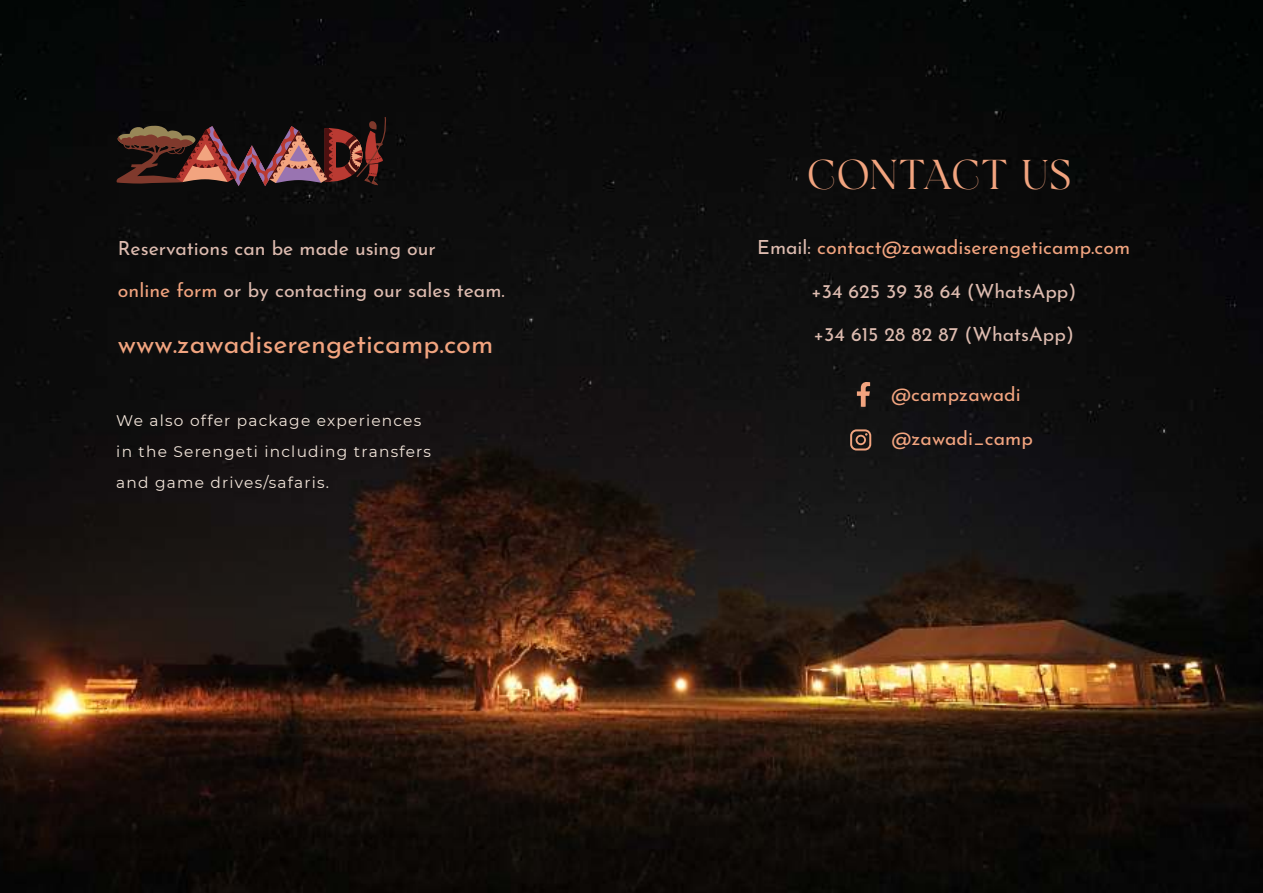
<style>
.page{position:relative;width:1263px;height:893px;background:#fff}
.page>*{position:absolute;margin:0;border:0;box-sizing:border-box;transform-origin:0 0}
.t1{font:42px "Glamore";color:#f2a47f}
.t2{font:27px "Josefin Sans";color:#f2a47f}
.t3{font:19.5px/42px "Josefin Sans";color:#debcb0}
.t4{font:19.5px "Josefin Sans";color:#f2a47f}
.t5{font:15.45px/30.8px "Montserrat";letter-spacing:.08em;color:#f3e6db}
.s1{color:#f2a47f}
.s2{color:#debcb0}
</style>
<div class="page">
<img style="left:0;top:0;width:1263px;height:893px">
<svg style="left:116px;top:117px;width:271px;height:69px;background:#4f2b29"></svg>
<svg style="left:857px;top:382px;width:13px;height:25px"></svg>
<svg style="left:850px;top:429px;width:21px;height:21px"></svg>
<p class="t3" style="left:118px;top:229px;width:388px">Reservations can be made using our<br><span class="s1">online form</span> or by contacting our sales team.</p>
<h2 class="t2" style="left:118px;top:332px;width:377px">www.zawadiserengeticamp.com</h2>
<p class="t5" style="left:116px;top:406px;width:316px">We also offer package experiences in the Serengeti including transfers and game drives/safaris.</p>
<h1 class="t1" style="left:807px;top:157px;width:266px">CONTACT US</h1>
<p class="t4" style="left:757px;top:239px;width:374px"><span class="s2">Email:</span> contact@zawadiserengeticamp.com</p>
<p class="t3" style="left:811px;top:267px;width:267px">+34 625 39 38 64 (WhatsApp)</p>
<p class="t3" style="left:813px;top:311px;width:262px">+34 615 28 82 87 (WhatsApp)</p>
<p class="t4" style="left:891px;top:386px;width:131px">@campzawadi</p>
<p class="t4" style="left:891px;top:429px;width:143px">@zawadi_camp</p>
</div>
